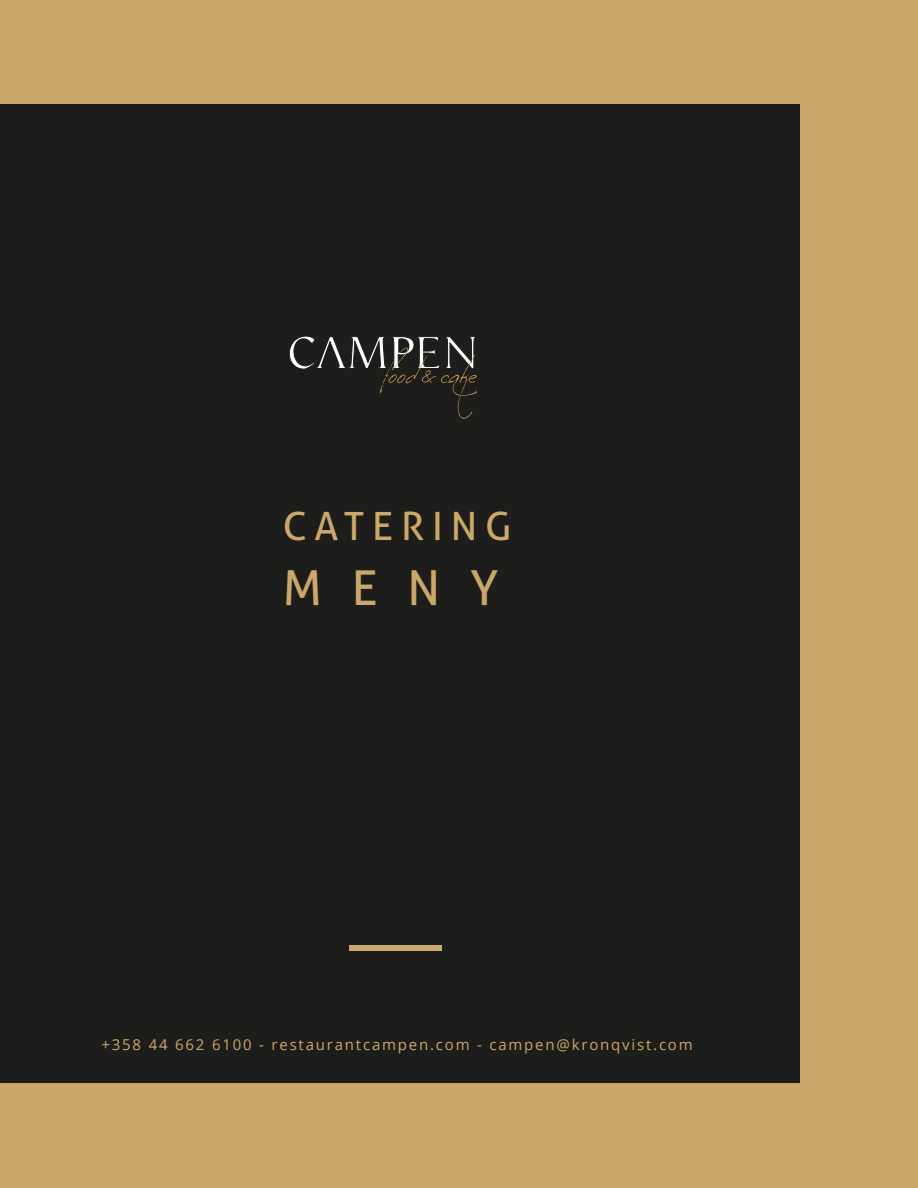
<style>
.page{position:relative;width:918px;height:1188px;background:#cba869}
.page>*{position:absolute;margin:0;border:0;box-sizing:border-box;transform-origin:0 0}
.t1{font:48.15px "Aller";color:#cba869}
.t2{font:39px "Aller";letter-spacing:.2em;color:#cba869}
.t3{font:15px "Open Sans";letter-spacing:.12em;color:#cba869}
</style>
<div class="page">
<div style="left:0;top:105px;width:799px;height:978px;background:#1d1d1b"></div>
<div style="left:349px;top:945px;width:93px;height:5px;background:#cba869"></div>
<svg style="left:289px;top:336px;width:186px;height:33px"></svg>
<svg style="left:380px;top:338px;width:97px;height:81px"></svg>
<h2 class="t2" style="left:283px;top:502px;width:230px">CATERING</h2>
<h1 class="t1" style="left:283px;top:559px;width:218px">MENY</h1>
<p class="t3" style="left:101px;top:1034px;width:593px">+358 44 662 6100 - restaurantcampen.com - campen@kronqvist.com</p>
</div>
